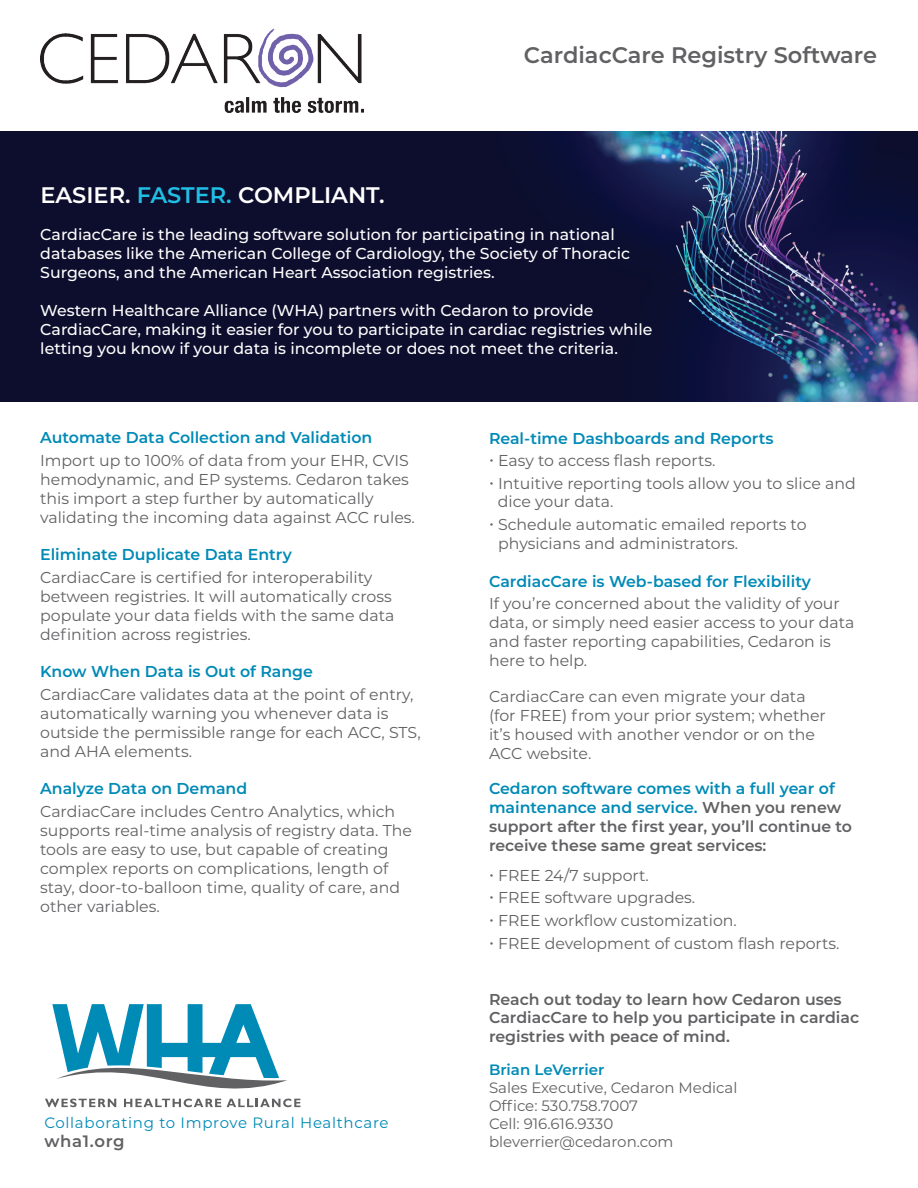
<style>
.page{position:relative;width:918px;height:1188px;background:#fff}
.page>*{position:absolute;margin:0;border:0;box-sizing:border-box;transform-origin:0 0}
.t1{font:600 22.5px "Montserrat";color:#616164}
.t2{font:600 22.5px "Montserrat";color:#fff}
.t3{font:600 16.5px "Montserrat";letter-spacing:.045em;color:#616164}
.t4{font:15.75px/18.9px "Montserrat";color:#616164}
.t5{font:500 15.75px/18.9px "Montserrat";color:#fff}
.t6{font:600 15.75px/18.9px "Montserrat";color:#616164}
.t7{font:600 15.75px "Montserrat";color:#008ab6}
.t8{font:15px/18px "Montserrat";color:#616164}
.t9{font:15px "Montserrat";letter-spacing:.045em;color:#008ab6}
.t10{font:600 15px "Montserrat";color:#008ab6}
.s1{color:#21bee5}
.s2{color:#008ab6}
</style>
<div class="page">
<img style="left:0;top:132px;width:918px;height:269px">
<img style="left:40px;top:29px;width:324px;height:84px">
<svg style="left:45px;top:1004px;width:256px;height:104px"></svg>
<h1 class="t1" style="left:524px;top:39px;width:355px">CardiacCare Registry Software</h1>
<h1 class="t2" style="left:40px;top:180px;width:346px">EASIER. <span class="s1">FASTER.</span> COMPLIANT.</h1>
<p class="t5" style="left:40px;top:225px;width:591px">CardiacCare is the leading software solution for participating in national databases like the American College of Cardiology, the Society of Thoracic<br>Surgeons, and the American Heart Association registries.</p>
<p class="t5" style="left:40px;top:300px;width:614px">Western Healthcare Alliance (WHA) partners with Cedaron to provide<br>CardiacCare, making it easier for you to participate in cardiac registries while letting you know if your data is incomplete or does not meet the criteria.</p>
<p class="t7" style="left:40px;top:427px;width:334px">Automate Data Collection and Validation</p>
<p class="t4" style="left:40px;top:450px;width:376px">Import up to 100% of data from your EHR, CVIS hemodynamic, and EP systems. Cedaron takes this import a step further by automatically validating the incoming data against ACC rules.</p>
<p class="t7" style="left:40px;top:544px;width:253px">Eliminate Duplicate Data Entry</p>
<p class="t4" style="left:40px;top:567px;width:356px">CardiacCare is certified for interoperability between registries. It will automatically cross populate your data fields with the same data definition across registries.</p>
<p class="t7" style="left:40px;top:661px;width:274px">Know When Data is Out of Range</p>
<p class="t4" style="left:40px;top:684px;width:382px">CardiacCare validates data at the point of entry, automatically warning you whenever data is outside the permissible range for each ACC, STS, and AHA elements.</p>
<p class="t7" style="left:40px;top:778px;width:209px">Analyze Data on Demand</p>
<p class="t4" style="left:40px;top:801px;width:373px">CardiacCare includes Centro Analytics, which supports real-time analysis of registry data. The tools are easy to use, but capable of creating complex reports on complications, length of stay, door-to-balloon time, quality of care, and other variables.</p>
<p class="t9" style="left:44px;top:1112px;width:346px">Collaborating to Improve Rural Healthcare</p>
<p class="t3" style="left:44px;top:1130px;width:82px">wha1.org</p>
<p class="t7" style="left:489px;top:427px;width:286px">Real-time Dashboards and Reports</p>
<p class="t4" style="left:489px;top:450px;width:228px">• Easy to access flash reports.</p>
<p class="t4" style="left:498px;top:473px;width:359px;text-indent:-9px">• Intuitive reporting tools allow you to slice and dice your data.</p>
<p class="t4" style="left:498px;top:514px;width:310px;text-indent:-9px">• Schedule automatic emailed reports to physicians and administrators.</p>
<p class="t7" style="left:489px;top:570px;width:323px">CardiacCare is Web-based for Flexibility</p>
<p class="t4" style="left:489px;top:594px;width:367px">If you’re concerned about the validity of your data, or simply need easier access to your data and faster reporting capabilities, Cedaron is here to help.</p>
<p class="t4" style="left:489px;top:686px;width:338px">CardiacCare can even migrate your data (for FREE) from your prior system; whether it’s housed with another vendor or on the ACC website.</p>
<p class="t6" style="left:489px;top:779px;width:365px"><span class="s2">Cedaron software comes with a full year of maintenance and service.</span> When you renew support after the first year, you’ll continue to receive these same great services:</p>
<p class="t4" style="left:489px;top:865px;width:161px">• FREE 24/7 support.</p>
<p class="t4" style="left:489px;top:888px;width:208px">• FREE software upgrades.</p>
<p class="t4" style="left:489px;top:910px;width:249px">• FREE workflow customization.</p>
<p class="t4" style="left:489px;top:933px;width:352px">• FREE development of custom flash reports.</p>
<p class="t6" style="left:489px;top:989px;width:372px">Reach out today to learn how Cedaron uses<br>CardiacCare to help you participate in cardiac registries with peace of mind.</p>
<p class="t10" style="left:489px;top:1059px;width:117px">Brian LeVerrier</p>
<p class="t8" style="left:489px;top:1078px;width:250px">Sales Executive, Cedaron Medical<br>Office: 530.758.7007<br>Cell: 916.616.9330 bleverrier@cedaron.com</p>
</div>
